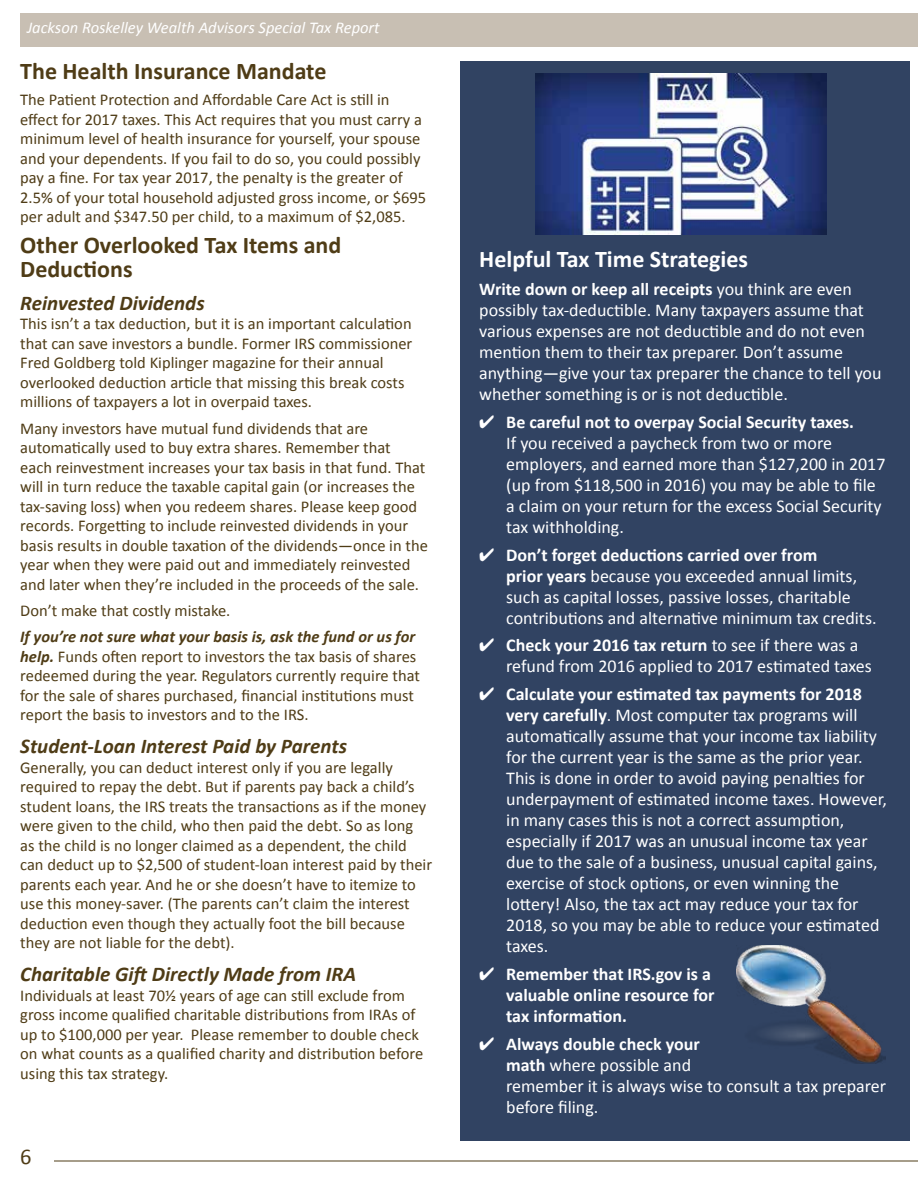
<style>
.page{position:relative;width:918px;height:1188px;background:#fff}
.page>*{position:absolute;margin:0;border:0;box-sizing:border-box;transform-origin:0 0}
.t1{font:700 24px/24px "Calibri";color:#4f3c16}
.t2{font:700 24px "Calibri";color:#fff}
.t3{font:22.5px "Calibri";color:#4f3c16}
.t4{font:italic 700 21px "Calibri";color:#4f3c16}
.t5{font:18px/21px "Calibri";color:#fff}
.t6{font:700 18px/21px "Calibri";color:#fff}
.t7{font:16.5px/19.5px "Calibri";color:#4f3c16}
.t8{font:italic 16.5px "Calibri";color:#fff}
.s1{font-weight:700;font-style:italic}
.s2{font-weight:700}
</style>
<div class="page">
<div style="left:460px;top:61px;width:449px;height:1080px;background:#314362"></div>
<div style="left:20px;top:14px;width:898px;height:33px;background:#c8bfb3"></div>
<hr style="left:54px;top:1161px;width:864px;height:1px;background:#4f3c16">
<img style="left:535px;top:73px;width:291px;height:162px">
<img style="left:737px;top:945px;width:149px;height:118px">
<p class="t8" style="left:27px;top:16px;width:354px">Jackson Roskelley Wealth Advisors Special Tax Report</p>
<h1 class="t1" style="left:20px;top:59px;width:308px">The Health Insurance Mandate</h1>
<p class="t7" style="left:20px;top:90px;width:407px">The Patient Protection and Affordable Care Act is still in effect for 2017 taxes. This Act requires that you must carry a minimum level of health insurance for yourself, your spouse and your dependents. If you fail to do so, you could possibly pay a fine. For tax year 2017, the penalty is the greater of 2.5% of your total household adjusted gross income, or $695 per adult and $347.50 per child, to a maximum of $2,085.</p>
<h1 class="t1" style="left:20px;top:233px;width:323px">Other Overlooked Tax Items and<br>Deductions</h1>
<p class="t4" style="left:20px;top:289px;width:186px">Reinvested Dividends</p>
<p class="t7" style="left:20px;top:314px;width:394px">This isn’t a tax deduction, but it is an important calculation that can save investors a bundle. Former IRS commissioner Fred Goldberg told Kiplinger magazine for their annual overlooked deduction article that missing this break costs millions of taxpayers a lot in overpaid taxes.</p>
<p class="t7" style="left:20px;top:418px;width:409px">Many investors have mutual fund dividends that are automatically used to buy extra shares. Remember that<br>each reinvestment increases your tax basis in that fund. That will in turn reduce the taxable capital gain (or increases the tax-saving loss) when you redeem shares. Please keep good records. Forgetting to include reinvested dividends in your basis results in double taxation of the dividends—once in the year when they were paid out and immediately reinvested and later when they’re included in the proceeds of the sale.</p>
<p class="t7" style="left:20px;top:601px;width:212px">Don’t make that costly mistake.</p>
<p class="t7" style="left:20px;top:627px;width:401px"><span class="s1">If you’re not sure what your basis is, ask the fund or us for help.</span> Funds often report to investors the tax basis of shares redeemed during the year. Regulators currently require that for the sale of shares purchased, financial institutions must report the basis to investors and to the IRS.</p>
<p class="t4" style="left:20px;top:733px;width:328px">Student-Loan Interest Paid by Parents</p>
<p class="t7" style="left:20px;top:757px;width:413px">Generally, you can deduct interest only if you are legally required to repay the debt. But if parents pay back a child’s student loans, the IRS treats the transactions as if the money were given to the child, who then paid the debt. So as long<br>as the child is no longer claimed as a dependent, the child can deduct up to $2,500 of student-loan interest paid by their parents each year. And he or she doesn’t have to itemize to use this money-saver. (The parents can’t claim the interest deduction even though they actually foot the bill because they are not liable for the debt).</p>
<p class="t4" style="left:20px;top:961px;width:337px">Charitable Gift Directly Made from IRA</p>
<p class="t7" style="left:20px;top:985px;width:404px">Individuals at least 70½ years of age can still exclude from gross income qualified charitable distributions from IRAs of up to $100,000 per year. Please remember to double check on what counts as a qualified charity and distribution before using this tax strategy.</p>
<h2 class="t3" style="left:20px;top:1143px;width:13px">6</h2>
<h1 class="t2" style="left:479px;top:244px;width:270px">Helpful Tax Time Strategies</h1>
<p class="t5" style="left:479px;top:279px;width:404px"><span class="s2">Write down or keep all receipts</span> you think are even possibly tax-deductible. Many taxpayers assume that various expenses are not deductible and do not even mention them to their tax preparer. Don’t assume anything—give your tax preparer the chance to tell you whether something is or is not deductible.</p>
<p class="t5" style="left:506px;top:411px;width:381px;text-indent:-27px">✔ <span class="s2">Be careful not to overpay Social Security taxes.<br></span>If you received a paycheck from two or more employers, and earned more than $127,200 in 2017 (up from $118,500 in 2016) you may be able to file a claim on your return for the excess Social Security tax withholding.</p>
<p class="t5" style="left:506px;top:544px;width:372px;text-indent:-27px">✔ <span class="s2">Don’t forget deductions carried over from<br>prior years</span> because you exceeded annual limits, such as capital losses, passive losses, charitable contributions and alternative minimum tax credits.</p>
<p class="t5" style="left:506px;top:635px;width:367px;text-indent:-27px">✔ <span class="s2">Check your 2016 tax return</span> to see if there was a refund from 2016 applied to 2017 estimated taxes</p>
<p class="t5" style="left:506px;top:684px;width:382px;text-indent:-27px">✔ <span class="s2">Calculate your estimated tax payments for 2018 very carefully</span>. Most computer tax programs will automatically assume that your income tax liability for the current year is the same as the prior year.<br>This is done in order to avoid paying penalties for underpayment of estimated income taxes. However, in many cases this is not a correct assumption, especially if 2017 was an unusual income tax year due to the sale of a business, unusual capital gains, exercise of stock options, or even winning the lottery! Also, the tax act may reduce your tax for 2018, so you may be able to reduce your estimated taxes.</p>
<p class="t6" style="left:506px;top:964px;width:210px;text-indent:-27px">✔ Remember that IRS.gov is a valuable online resource for tax information.</p>
<p class="t5" style="left:506px;top:1033px;width:381px;text-indent:-27px">✔ <span class="s2">Always double check your<br>math</span> where possible and<br>remember it is always wise to consult a tax preparer before filing.</p>
</div>
